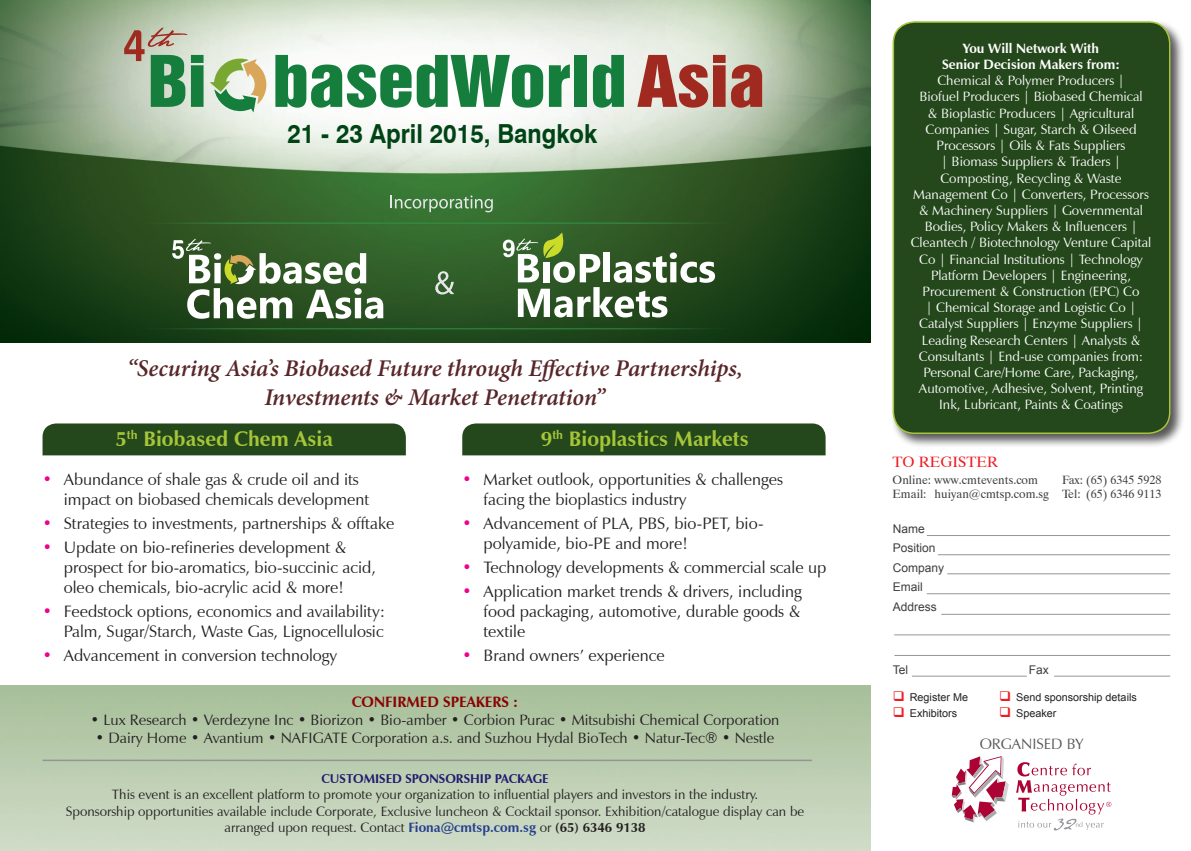
<style>
.page{position:relative;width:1191px;height:851px;background:#fff}
.page>*{position:absolute;margin:0;border:0;box-sizing:border-box;transform-origin:0 0}
.t1{font:700 26.25px "Swiss 721 BT";color:#004415;scale:.91 1}
.t2{font:italic 600 24px "Minion Pro";letter-spacing:-.005em;color:#582629}
.t3{font:700 21px "Zapf Humanist 601 BT";color:#a6c539}
.t4{font:16.5px/19.8px "Zapf Humanist 601 BT";color:#231f20}
.t5{font:15px "Zapf Humanist 601 BT";color:#231f20}
.t6{font:700 15px "Zapf Humanist 601 BT";color:#8b0202}
.t7{font:15px "Zapf Humanist 601 BT";color:#57585a}
.t8{font:15px "Dutch 801 BT";color:#ee1d23}
.t9{font:13.5px/16.2px "Zapf Humanist 601 BT";color:#fff;text-align:center}
.t10{font:13.5px/16.2px "Zapf Humanist 601 BT";color:#231f20;text-align:center}
.t11{font:700 13.5px/16.2px "Zapf Humanist 601 BT";color:#fff;text-align:center}
.t12{font:700 12.75px "Zapf Humanist 601 BT";color:#201c70}
.t13{font:12px/14.4px "Dutch 801 BT";color:#3e3e3f;text-align:right}
.t14{font:12px "Arial";color:#3e3e3f}
.t15{font:10.8px "Arial";color:#231f20}
.s1{color:#ed028c}
.s2{font-weight:700;color:#253f8e}
.s3{font-weight:700}
.s4{color:#ee1d23}
</style>
<div class="page">
<img style="left:0;top:0;width:871px;height:342px">
<hr style="left:926px;top:535px;width:244px;height:1px;background:#939598">
<hr style="left:938px;top:554px;width:232px;height:1px;background:#939598">
<hr style="left:947px;top:573px;width:223px;height:1px;background:#939598">
<hr style="left:926px;top:593px;width:244px;height:1px;background:#939598">
<hr style="left:941px;top:614px;width:229px;height:1px;background:#939598">
<hr style="left:894px;top:634px;width:276px;height:1px;background:#939598">
<hr style="left:1054px;top:675px;width:116px;height:1px;background:#939598">
<hr style="left:912px;top:675px;width:114px;height:1px;background:#939598">
<hr style="left:894px;top:655px;width:276px;height:1px;background:#939598">
<svg style="left:951px;top:756px;width:57px;height:66px"></svg>
<svg style="left:1016px;top:762px;width:95px;height:68px"></svg>
<svg style="left:210px;top:56px;width:59px;height:56px"></svg>
<svg style="left:275px;top:55px;width:136px;height:53px"></svg>
<svg style="left:417px;top:55px;width:126px;height:53px"></svg>
<svg style="left:549px;top:64px;width:21px;height:43px"></svg>
<div style="left:574px;top:55px;width:13px;height:52px;background:#167e3d"></div>
<svg style="left:593px;top:55px;width:31px;height:53px;background:#4a9a67"></svg>
<svg style="left:637px;top:55px;width:88px;height:53px;background:#bc776d"></svg>
<svg style="left:731px;top:64px;width:31px;height:44px"></svg>
<svg style="left:390px;top:195px;width:103px;height:17px;background:#5f905e"></svg>
<svg style="left:172px;top:239px;width:211px;height:80px"></svg>
<svg style="left:124px;top:28px;width:79px;height:79px;background:#8baa8a"></svg>
<svg style="left:503px;top:232px;width:212px;height:85px"></svg>
<svg style="left:435px;top:271px;width:19px;height:23px"></svg>
<div style="left:462px;top:423px;width:363px;height:32px;background:#24481b"></div>
<div style="left:43px;top:423px;width:363px;height:32px;background:#24481b"></div>
<div style="left:890px;top:19px;width:294px;height:429px;background:#231f20;opacity:.75"></div>
<div style="left:893px;top:22px;width:276px;height:411px;background:#24481b;border-radius:21px"></div>
<div style="left:892px;top:21px;width:278px;height:413px;border:2px solid #a6c539;border-radius:21px"></div>
<hr style="left:43px;top:759px;width:769px;height:2px;background:#939598">
<p class="t1" style="left:287px;top:118px;width:342px">21 - 23 April 2015, Bangkok</p>
<p class="t2" style="left:127px;top:351px;width:617px">“Securing Asia’s Biobased Future through Effective Partnerships,</p>
<p class="t2" style="left:264px;top:380px;width:342px">Investments &amp; Market Penetration”</p>
<p class="t3" style="left:115px;top:425px;width:219px">5<sup>th</sup> Biobased Chem Asia</p>
<p class="t4" style="left:64px;top:469px;width:307px;text-indent:-21px"><span class="s1">•</span> Abundance of shale gas &amp; crude oil and its impact on biobased chemicals development</p>
<p class="t4" style="left:43px;top:513px;width:353px"><span class="s1">•</span> Strategies to investments, partnerships &amp; offtake</p>
<p class="t4" style="left:64px;top:537px;width:314px;text-indent:-21px"><span class="s1">•</span> Update on bio-refineries development &amp; prospect for bio-aromatics, bio-succinic acid, oleo chemicals, bio-acrylic acid &amp; more!</p>
<p class="t4" style="left:43px;top:601px;width:344px;text-align:right"><span class="s1">•</span> Feedstock options, economics and availability:<br>Palm, Sugar/Starch, Waste Gas, Lignocellulosic</p>
<p class="t4" style="left:43px;top:645px;width:296px"><span class="s1">•</span> Advancement in conversion technology</p>
<p class="t3" style="left:541px;top:425px;width:210px">9<sup>th</sup> Bioplastics Markets</p>
<p class="t4" style="left:483px;top:469px;width:301px;text-indent:-21px"><span class="s1">•</span> Market outlook, opportunities &amp; challenges facing the bioplastics industry</p>
<p class="t4" style="left:483px;top:513px;width:281px;text-indent:-21px"><span class="s1">•</span> Advancement of PLA, PBS, bio-PET, bio&shy;polyamide, bio-PE and more!</p>
<p class="t4" style="left:462px;top:557px;width:366px"><span class="s1">•</span> Technology developments &amp; commercial scale up</p>
<p class="t4" style="left:483px;top:581px;width:320px;text-align:justify;text-indent:-21px"><span class="s1">•</span> Application market trends &amp; drivers, including food packaging, automotive, durable goods &amp; textile</p>
<p class="t4" style="left:462px;top:645px;width:204px"><span class="s1">•</span> Brand owners’ experience</p>
<p class="t6" style="left:352px;top:693px;width:168px">CONFIRMED SPEAKERS :</p>
<p class="t5" style="left:90px;top:711px;width:690px">• Lux Research • Verdezyne Inc • Biorizon • Bio-amber • Corbion Purac • Mitsubishi Chemical Corporation</p>
<p class="t5" style="left:96px;top:729px;width:680px">• Dairy Home • Avantium • NAFIGATE Corporation a.s. and Suzhou Hydal BioTech • Natur-Tec® • Nestle</p>
<p class="t12" style="left:321px;top:770px;width:229px">CUSTOMISED SPONSORSHIP PACKAGE</p>
<p class="t10" style="left:66px;top:786px;width:740px">This event is an excellent platform to promote your organization to influential players and investors in the industry.<br>Sponsorship opportunities available include Corporate, Exclusive luncheon &amp; Cocktail sponsor. Exhibition/catalogue display can be arranged upon request. Contact <span class="s2">Fiona@cmtsp.com.sg</span> or <span class="s3">(65) 6346 9138</span></p>
<p class="t11" style="left:942px;top:40px;width:179px">You Will Network With<br>Senior Decision Makers from:</p>
<p class="t9" style="left:910px;top:72px;width:242px">Chemical &amp; Polymer Producers |<br>Biofuel Producers | Biobased Chemical<br>&amp; Bioplastic Producers | Agricultural Companies | Sugar, Starch &amp; Oilseed Processors | Oils &amp; Fats Suppliers<br>| Biomass Suppliers &amp; Traders | Composting, Recycling &amp; Waste Management Co | Converters, Processors &amp; Machinery Suppliers | Governmental Bodies, Policy Makers &amp; Influencers | Cleantech / Biotechnology Venture Capital Co | Financial Institutions | Technology Platform Developers | Engineering, Procurement &amp; Construction (EPC) Co<br>| Chemical Storage and Logistic Co | Catalyst Suppliers | Enzyme Suppliers | Leading Research Centers | Analysts &amp; Consultants | End-use companies from:<br>Personal Care/Home Care, Packaging, Automotive, Adhesive, Solvent, Printing Ink, Lubricant, Paints &amp; Coatings</p>
<p class="t8" style="left:892px;top:452px;width:107px">TO REGISTER</p>
<p class="t13" style="left:892px;top:472px;width:147px">Online: www.cmtevents.com</p>
<p class="t13" style="left:892px;top:472px;width:270px">Fax: (65) 6345 5928<br>Email: huiyan@cmtsp.com.sg Tel: (65) 6346 9113</p>
<p class="t14" style="left:892px;top:520px;width:34px">Name</p>
<p class="t14" style="left:892px;top:540px;width:44px">Position</p>
<p class="t14" style="left:892px;top:559px;width:53px">Company</p>
<p class="t14" style="left:892px;top:579px;width:31px">Email</p>
<p class="t14" style="left:892px;top:598px;width:46px">Address</p>
<p class="t14" style="left:892px;top:661px;width:17px">Tel</p>
<p class="t14" style="left:1029px;top:661px;width:22px">Fax</p>
<p class="t15" style="left:892px;top:689px;width:77px"><span class="s4">❑</span> Register Me</p>
<p class="t15" style="left:999px;top:689px;width:139px"><span class="s4">❑</span> Send sponsorship details</p>
<p class="t15" style="left:892px;top:706px;width:66px"><span class="s4">❑</span> Exhibitors</p>
<p class="t15" style="left:999px;top:706px;width:59px"><span class="s4">❑</span> Speaker</p>
<p class="t7" style="left:979px;top:734px;width:105px">ORGANISED BY</p>
</div>
